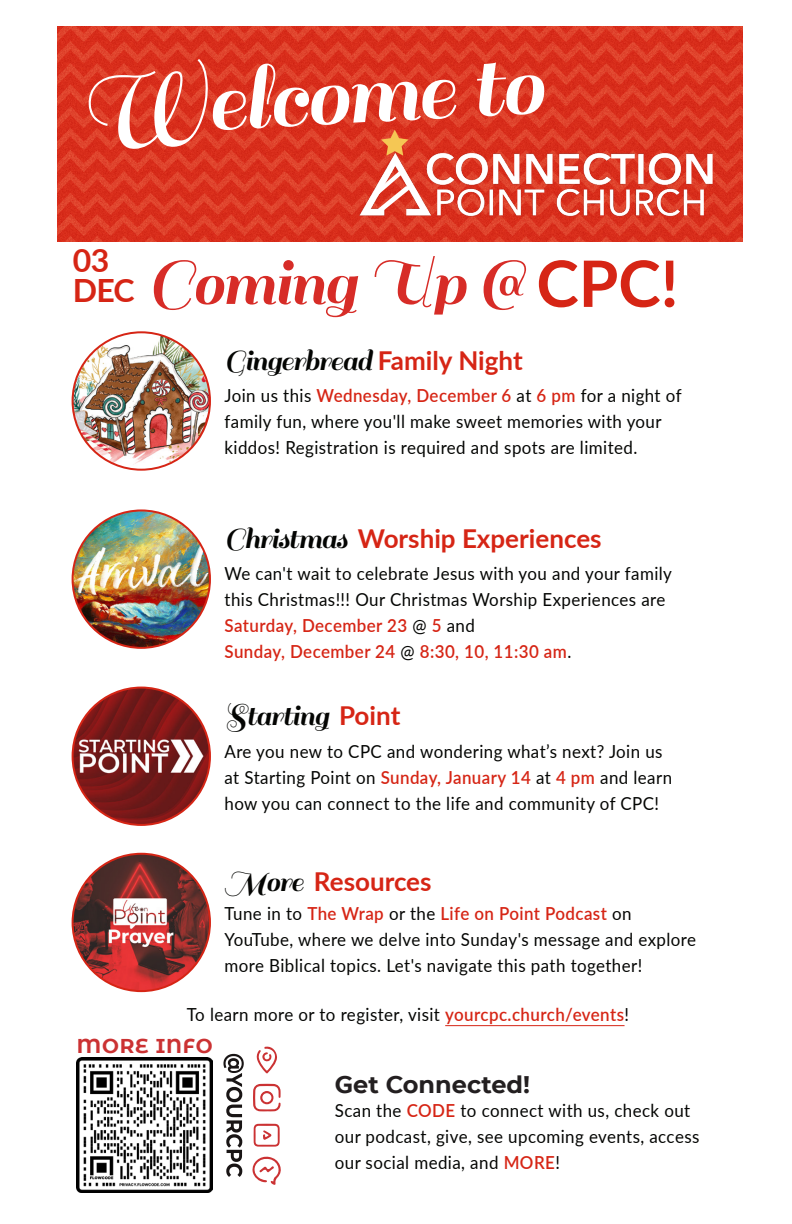
<style>
.page{position:relative;width:792px;height:1224px;background:#fff}
.page>*{position:absolute;margin:0;border:0;box-sizing:border-box;transform-origin:0 0}
.t1{font:98px "Sail";color:#fff}
.t2{font:72px "Sail";letter-spacing:-.025em;color:#d72c27}
.t3{font:700 64px "Lato";color:#d62515}
.t4{font:32px "Sail";letter-spacing:-.025em;color:#040503}
.t5{font:700 32px "Lato";color:#d62515}
.t6{font:700 26px "Lato";color:#d62515}
.t7{font:700 24px "CMG Sans";color:#231f20}
.Big_Headline_Dark{font:700 20px "CMG Sans";letter-spacing:.04em;color:#cb3233}
.t8{font:18px/26px "Lato";letter-spacing:.025em;color:#040503;scale:.94 1}
.t9{font:600 18px "Lato";letter-spacing:.025em;color:#d62515;scale:.94 1}
.s1{font-family:"Lato";font-weight:700;font-size:26px;color:#d62515}
.s2{font-weight:600;color:#d62515}
.s3{font-family:"Sail";font-weight:400;font-size:32px;color:#040503}
.s4{font-weight:400;color:#040503}
</style>
<div class="page">
<img style="left:58px;top:26px;width:685px;height:216px">
<img style="left:355px;top:141px;width:361px;height:86px">
<svg style="left:381px;top:130px;width:27px;height:26px"></svg>
<svg style="left:375px;top:169px;width:35px;height:45px"></svg>
<img style="left:73px;top:332px;width:137px;height:138px;border-radius:69px">
<img style="left:73px;top:510px;width:137px;height:138px;border-radius:69px">
<img style="left:73px;top:688px;width:137px;height:137px;border-radius:69px">
<img style="left:76px;top:1057px;width:136px;height:136px">
<svg style="left:252px;top:1156px;width:29px;height:29px"></svg>
<svg style="left:253px;top:1084px;width:28px;height:27px"></svg>
<svg style="left:254px;top:1124px;width:26px;height:23px"></svg>
<svg style="left:256px;top:1046px;width:21px;height:28px"></svg>
<svg style="left:223px;top:1054px;width:21px;height:123px"></svg>
<hr style="left:445px;top:1025px;width:180px;height:1px;background:#d62515">
<img style="left:73px;top:854px;width:137px;height:137px;border-radius:69px">
<p class="t1" style="left:76px;top:53px;width:467px;rotate:-3deg">Welcome to</p>
<p class="t5" style="left:73px;top:237px;width:38px">03</p>
<p class="t5" style="left:73px;top:267px;width:63px">DEC</p>
<p class="t2" style="left:147px;top:242px;width:378px">Coming Up @</p>
<p class="t3" style="left:536px;top:237px;width:144px">CPC!</p>
<p class="t4" style="left:225px;top:342px;width:300px">Gingerbread <span class="s1">Family Night</span></p>
<p class="t8" style="left:225px;top:382px;width:488px">Join us this <span class="s2">Wednesday, December 6</span> at <span class="s2">6 pm</span> for a night of family fun, where you'll make sweet memories with your kiddos! Registration is required and spots are limited.</p>
<p class="t6" style="left:225px;top:519px;width:379px"><span class="s3">Christmas</span> Worship Experiences</p>
<p class="t8" style="left:225px;top:560px;width:477px">We can't wait to celebrate Jesus with you and your family this Christmas!!! Our Christmas Worship Experiences are</p>
<p class="t9" style="left:225px;top:612px;width:268px">Saturday, December 23 <span class="s4">@</span> 5 <span class="s4">and</span></p>
<p class="t9" style="left:225px;top:638px;width:370px">Sunday, December 24 <span class="s4">@</span> 8:30, 10, 11:30 am<span class="s4">.</span></p>
<p class="t4" style="left:225px;top:697px;width:177px">Starting <span class="s1">Point</span></p>
<p class="t8" style="left:225px;top:738px;width:478px">Are you new to CPC and wondering what’s next? Join us at Starting Point on <span class="s2">Sunday, January 14</span> at <span class="s2">4 pm</span> and learn how you can connect to the life and community of CPC!</p>
<p class="t6" style="left:225px;top:863px;width:209px"><span class="s3">More</span> Resources</p>
<p class="t8" style="left:225px;top:900px;width:503px">Tune in to <span class="s2">The Wrap</span> or the <span class="s2">Life on Point Podcast</span> on<br>YouTube, where we delve into Sunday's message and explore more Biblical topics. Let's navigate this path together!</p>
<p class="t8" style="left:187px;top:1001px;width:472px">To learn more or to register, visit <span class="s2">yourcpc.church/events</span>!</p>
<p class="Big_Headline_Dark" style="left:77px;top:1032px;width:137px">MORE INFO</p>
<p class="t7" style="left:335px;top:1067px;width:197px">Get Connected!</p>
<p class="t8" style="left:335px;top:1097px;width:389px">Scan the <span class="s2">CODE</span> to connect with us, check out our podcast, give, see upcoming events, access our social media, and <span class="s2">MORE</span>!</p>
</div>
